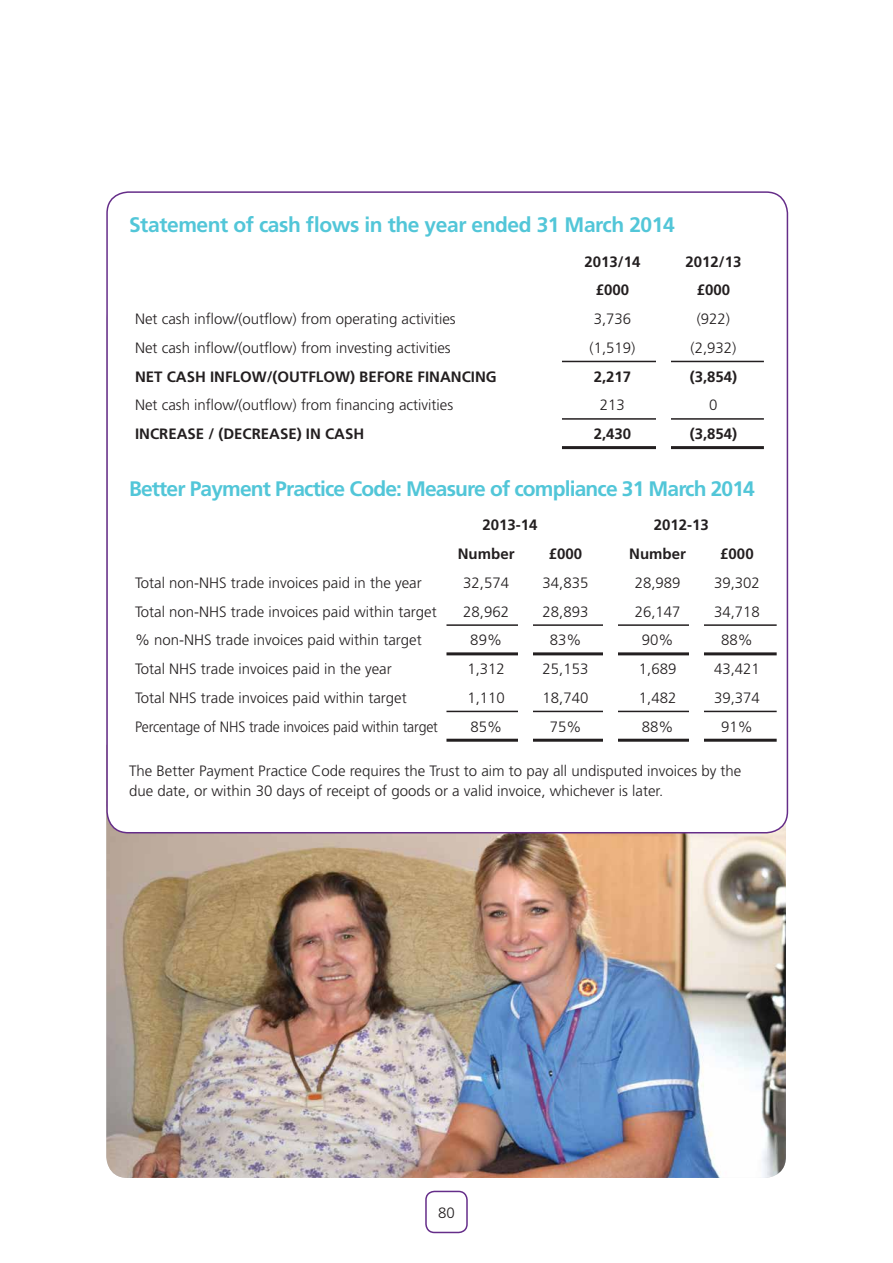
<style>
.page{position:relative;width:893px;height:1263px;background:#fff}
.page>*{position:absolute;margin:0;border:0;box-sizing:border-box;transform-origin:0 0}
.t1{font:700 21px "Frutiger";letter-spacing:-.04em;color:#52c6d8}
.t2{font:700 21px "Frutiger";letter-spacing:-.02em;color:#52c6d8}
.t3{font:300 15px/19.4px "Frutiger";color:#231f20}
.t4{font:700 15px "Frutiger";color:#231f20}
.t5{font:300 15px "Frutiger";color:#231f20;scale:.94 1}
</style>
<div class="page">
<div style="left:425px;top:1191px;width:43px;height:42px;border:2px solid #652d89;border-radius:9px"></div>
<img style="left:106px;top:816px;width:680px;height:362px">
<div style="left:107px;top:192px;width:680px;height:641px;background:#fff;border-radius:21px"></div>
<hr style="left:562px;top:361px;width:101px;height:1px;background:#231f20">
<hr style="left:663px;top:361px;width:101px;height:1px;background:#231f20">
<hr style="left:562px;top:418px;width:101px;height:2px;background:#231f20">
<hr style="left:663px;top:418px;width:101px;height:2px;background:#231f20">
<hr style="left:562px;top:446px;width:101px;height:3px;background:#231f20">
<hr style="left:663px;top:446px;width:101px;height:3px;background:#231f20">
<hr style="left:446px;top:624px;width:80px;height:2px;background:#231f20">
<hr style="left:526px;top:624px;width:79px;height:2px;background:#231f20">
<hr style="left:618px;top:624px;width:79px;height:2px;background:#231f20">
<hr style="left:697px;top:624px;width:80px;height:2px;background:#231f20">
<hr style="left:446px;top:652px;width:80px;height:3px;background:#231f20">
<hr style="left:526px;top:652px;width:79px;height:3px;background:#231f20">
<hr style="left:618px;top:652px;width:79px;height:3px;background:#231f20">
<hr style="left:697px;top:652px;width:80px;height:3px;background:#231f20">
<hr style="left:446px;top:711px;width:80px;height:1px;background:#231f20">
<hr style="left:526px;top:711px;width:79px;height:1px;background:#231f20">
<hr style="left:618px;top:711px;width:79px;height:1px;background:#231f20">
<hr style="left:697px;top:711px;width:80px;height:1px;background:#231f20">
<hr style="left:446px;top:739px;width:80px;height:3px;background:#231f20">
<hr style="left:526px;top:739px;width:79px;height:3px;background:#231f20">
<hr style="left:618px;top:739px;width:79px;height:3px;background:#231f20">
<hr style="left:697px;top:739px;width:80px;height:3px;background:#231f20">
<div style="left:656px;top:242px;width:14px;height:213px;background:#fff"></div>
<div style="left:519px;top:539px;width:14px;height:214px;background:#fff"></div>
<div style="left:689px;top:539px;width:14px;height:214px;background:#fff"></div>
<div style="left:604px;top:532px;width:14px;height:214px;background:#fff"></div>
<h1 class="t2" style="left:129px;top:212px;width:547px">Statement of cash flows in the year ended 31 March 2014</h1>
<p class="t4" style="left:584px;top:253px;width:57px">2013/14</p>
<p class="t4" style="left:685px;top:253px;width:57px">2012/13</p>
<p class="t4" style="left:596px;top:281px;width:35px">£000</p>
<p class="t4" style="left:697px;top:281px;width:35px">£000</p>
<p class="t3" style="left:135px;top:309px;width:322px">Net cash inflow/(outflow) from operating activities</p>
<p class="t3" style="left:594px;top:309px;width:39px">3,736</p>
<p class="t3" style="left:697px;top:309px;width:35px">(922)</p>
<p class="t3" style="left:135px;top:338px;width:317px">Net cash inflow/(outflow) from investing activities</p>
<p class="t3" style="left:589px;top:338px;width:47px">(1,519)</p>
<p class="t3" style="left:690px;top:338px;width:47px">(2,932)</p>
<p class="t4" style="left:135px;top:368px;width:363px">NET CASH INFLOW/(OUTFLOW) BEFORE FINANCING</p>
<p class="t4" style="left:594px;top:368px;width:39px">2,217</p>
<p class="t4" style="left:690px;top:368px;width:49px">(3,854)</p>
<p class="t3" style="left:135px;top:395px;width:320px">Net cash inflow/(outflow) from financing activities</p>
<p class="t3" style="left:600px;top:395px;width:27px">213</p>
<p class="t3" style="left:709px;top:395px;width:10px">0</p>
<p class="t4" style="left:135px;top:425px;width:231px">INCREASE / (DECREASE) IN CASH</p>
<p class="t4" style="left:594px;top:425px;width:39px">2,430</p>
<p class="t4" style="left:690px;top:425px;width:49px">(3,854)</p>
<h1 class="t1" style="left:129px;top:476px;width:627px">Better Payment Practice Code: Measure of compliance 31 March 2014</h1>
<p class="t4" style="left:482px;top:516px;width:57px">2013-14</p>
<p class="t4" style="left:654px;top:516px;width:57px">2012-13</p>
<p class="t4" style="left:458px;top:545px;width:58px">Number</p>
<p class="t4" style="left:549px;top:545px;width:35px">£000</p>
<p class="t4" style="left:629px;top:545px;width:58px">Number</p>
<p class="t4" style="left:720px;top:545px;width:35px">£000</p>
<p class="t3" style="left:135px;top:573px;width:288px">Total non-NHS trade invoices paid in the year</p>
<p class="t3" style="left:463px;top:573px;width:47px">32,574</p>
<p class="t3" style="left:543px;top:573px;width:47px">34,835</p>
<p class="t3" style="left:635px;top:573px;width:47px">28,989</p>
<p class="t3" style="left:714px;top:573px;width:47px">39,302</p>
<p class="t3" style="left:135px;top:602px;width:303px">Total non-NHS trade invoices paid within target</p>
<p class="t3" style="left:463px;top:602px;width:47px">28,962</p>
<p class="t3" style="left:543px;top:602px;width:47px">28,893</p>
<p class="t3" style="left:635px;top:602px;width:47px">26,147</p>
<p class="t3" style="left:714px;top:602px;width:47px">34,718</p>
<p class="t3" style="left:135px;top:630px;width:288px">% non-NHS trade invoices paid within target</p>
<p class="t3" style="left:470px;top:630px;width:33px">89%</p>
<p class="t3" style="left:550px;top:630px;width:33px">83%</p>
<p class="t3" style="left:642px;top:630px;width:33px">90%</p>
<p class="t3" style="left:721px;top:630px;width:33px">88%</p>
<p class="t3" style="left:135px;top:659px;width:258px">Total NHS trade invoices paid in the year</p>
<p class="t3" style="left:467px;top:659px;width:39px">1,312</p>
<p class="t3" style="left:543px;top:659px;width:47px">25,153</p>
<p class="t3" style="left:639px;top:659px;width:39px">1,689</p>
<p class="t3" style="left:714px;top:659px;width:47px">43,421</p>
<p class="t3" style="left:135px;top:688px;width:273px">Total NHS trade invoices paid within target</p>
<p class="t3" style="left:467px;top:688px;width:39px">1,110</p>
<p class="t3" style="left:543px;top:688px;width:47px">18,740</p>
<p class="t3" style="left:639px;top:688px;width:39px">1,482</p>
<p class="t3" style="left:714px;top:688px;width:47px">39,374</p>
<p class="t5" style="left:135px;top:718px;width:324px">Percentage of NHS trade invoices paid within target</p>
<p class="t3" style="left:470px;top:717px;width:33px">85%</p>
<p class="t3" style="left:550px;top:717px;width:33px">75%</p>
<p class="t3" style="left:642px;top:717px;width:33px">88%</p>
<p class="t3" style="left:721px;top:717px;width:33px">91%</p>
<p class="t3" style="left:129px;top:761px;width:614px">The Better Payment Practice Code requires the Trust to aim to pay all undisputed invoices by the due date, or within 30 days of receipt of goods or a valid invoice, whichever is later.</p>
<p class="t3" style="left:438px;top:1203px;width:18px">80</p>
</div>
